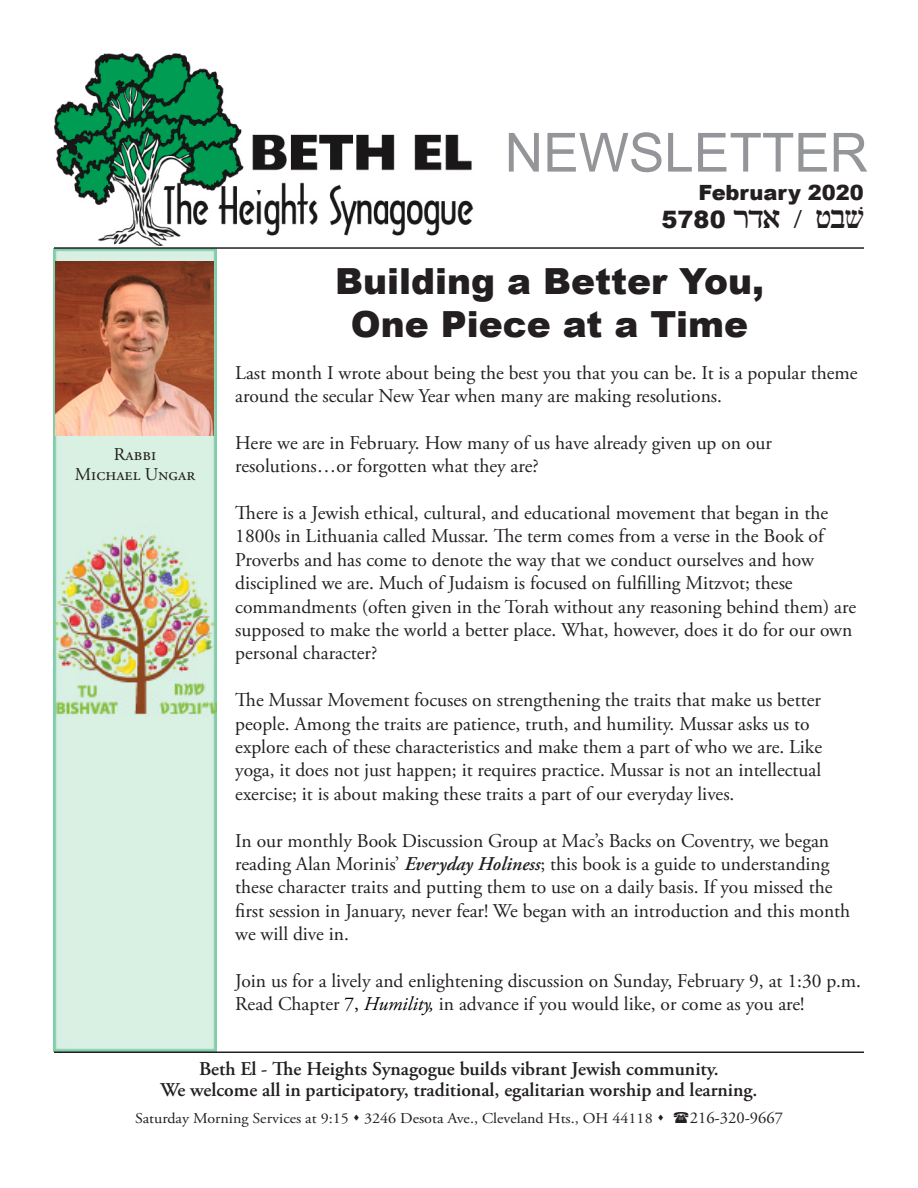
<style>
.page{position:relative;width:918px;height:1188px;background:#fff}
.page>*{position:absolute;margin:0;border:0;box-sizing:border-box;transform-origin:0 0}
.t1{font:54px "Arial Narrow";color:#939598;scale:1.2 1}
.t2{font:900 36px "Arial";color:#231f20}
.t3{font:24px "Penina KF Mac Plain";color:#231f20}
.t4{font:900 21px "Arial";color:#231f20}
.t5{font:19.5px/23.4px "Adobe Garamond Pro";color:#231f20}
.t6{font:600 19.5px "Adobe Garamond Pro";color:#231f20}
.t7{font:18px "Adobe Garamond Pro";color:#231f20}
.t8{font:16.5px "Adobe Garamond Pro";color:#231f20}
.t9{font:15px "Adobe Garamond Pro";color:#231f20;scale:1.07 1}
.s1{font-family:"Arial";font-weight:900}
.s2{font-weight:600;font-style:italic}
.s3{color:#000}
.s4{font-style:italic;color:#000}
</style>
<div class="page">
<img style="left:53px;top:249px;width:164px;height:802px">
<img style="left:54px;top:54px;width:420px;height:191px">
<hr style="left:54px;top:247px;width:810px;height:2px;background:#231f20">
<hr style="left:54px;top:1052px;width:810px;height:1px;background:#231f20">
<img style="left:56px;top:261px;width:157px;height:175px">
<p class="t1" style="left:505px;top:113px;width:304px">NEWSLETTER</p>
<p class="t4" style="left:698px;top:177px;width:167px">February 2020</p>
<p class="t3" style="left:662px;top:204px;width:204px"><span class="s1">5780</span> RDA / UBw</p>
<p class="t7" style="left:114px;top:444px;width:44px">Rabbi</p>
<p class="t7" style="left:75px;top:463px;width:122px">Michael Ungar</p>
<p class="t2" style="left:335px;top:255px;width:430px">Building a Better You,</p>
<p class="t2" style="left:351px;top:298px;width:399px">One Piece at a Time</p>
<p class="t5" style="left:235px;top:361px;width:624px">Last month I wrote about being the best you that you can be. It is a popular theme around the secular New Year when many are making resolutions.</p>
<p class="t5" style="left:235px;top:432px;width:538px">Here we are in February. How many of us have already given up on our resolutions…or forgotten what they are?</p>
<p class="t5" style="left:235px;top:502px;width:622px">There is a Jewish ethical, cultural, and educational movement that began in the 1800s in Lithuania called Mussar. The term comes from a verse in the Book of Proverbs and has come to denote the way that we conduct ourselves and how disciplined we are. Much of Judaism is focused on fulfilling Mitzvot; these commandments (often given in the Torah without any reasoning behind them) are supposed to make the world a better place. What, however, does it do for our own personal character?</p>
<p class="t5" style="left:235px;top:689px;width:588px">The Mussar Movement focuses on strengthening the traits that make us better people. Among the traits are patience, truth, and humility. Mussar asks us to explore each of these characteristics and make them a part of who we are. Like yoga, it does not just happen; it requires practice. Mussar is not an intellectual exercise; it is about making these traits a part of our everyday lives.</p>
<p class="t5" style="left:235px;top:829px;width:616px">In our monthly Book Discussion Group at Mac’s Backs on Coventry, we began reading Alan Morinis’ <span class="s2">Everyday Holiness</span>; this book is a guide to understanding these character traits and putting them to use on a daily basis. If you missed the first session in January, never fear! We began with an introduction and this month we will dive in.</p>
<p class="t5" style="left:235px;top:970px;width:627px">Join us for a lively and enlightening discussion on Sunday, February 9, at 1:30 p.m.<br>Read Chapter <span class="s3">7,</span> <span class="s4">Humility,</span> in advance if you would like, or come as you are!</p>
<p class="t6" style="left:199px;top:1057px;width:521px">Beth El - The Heights Synagogue builds vibrant Jewish community.</p>
<p class="t6" style="left:160px;top:1079px;width:599px">We welcome all in participatory, traditional, egalitarian worship and learning.</p>
<p class="t9" style="left:135px;top:1109px;width:496px">Saturday Morning Services at 9:15 ▲ 3246 Desota Ave., Cleveland Hts., OH 44118 ▲</p>
<p class="t8" style="left:690px;top:1108px;width:95px">216-320-9667</p>
</div>
